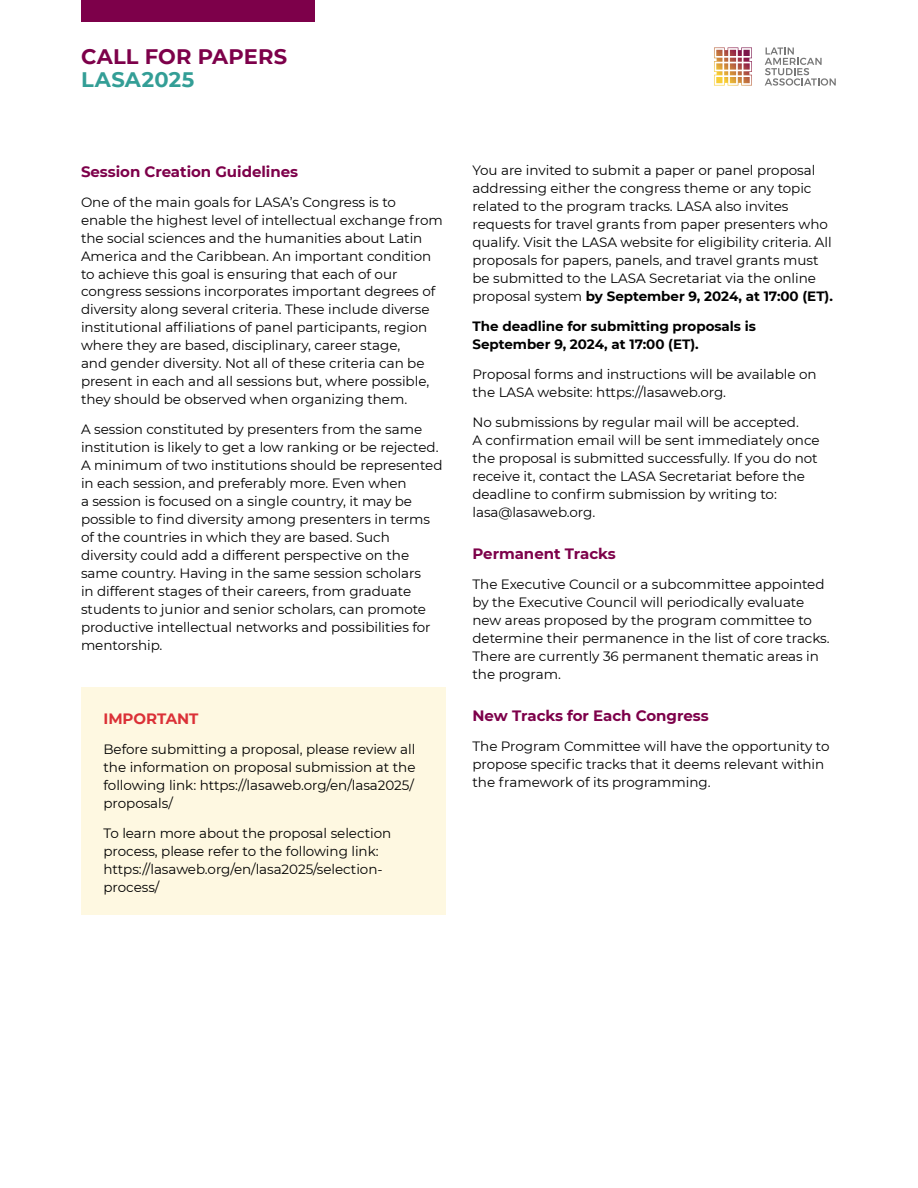
<style>
.page{position:relative;width:918px;height:1188px;background:#fff}
.page>*{position:absolute;margin:0;border:0;box-sizing:border-box;transform-origin:0 0}
.t1{font:700 21px "Montserrat";letter-spacing:.01em;color:#7d004a}
.t2{font:700 21px "Montserrat";letter-spacing:.03em;color:#339e96}
.t3{font:700 15px "Montserrat";letter-spacing:-.005em;color:#7d004a}
.t4{font:700 15px "Montserrat";letter-spacing:-.005em;color:#db3137}
.t5{font:13.5px/18px "Montserrat";letter-spacing:-.005em;color:#000}
.t6{font:700 13.5px/18px "Montserrat";letter-spacing:-.005em;color:#000}
.s1{font-weight:700}
</style>
<div class="page">
<svg style="left:765px;top:48px;width:71px;height:38px"></svg>
<svg style="left:714px;top:47px;width:38px;height:39px"></svg>
<div style="left:81px;top:0;width:234px;height:22px;background:#7d004a"></div>
<div style="left:81px;top:687px;width:365px;height:228px;background:#fef8e1"></div>
<h1 class="t1" style="left:81px;top:42px;width:208px">CALL FOR PAPERS</h1>
<h1 class="t2" style="left:81px;top:64px;width:115px">LASA2025</h1>
<p class="t3" style="left:81px;top:160px;width:219px">Session Creation Guidelines</p>
<p class="t5" style="left:81px;top:192px;width:363px">One of the main goals for LASA’s Congress is to enable the highest level of intellectual exchange from the social sciences and the humanities about Latin America and the Caribbean. An important condition to achieve this goal is ensuring that each of our congress sessions incorporates important degrees of diversity along several criteria. These include diverse institutional affiliations of panel participants, region where they are based, disciplinary, career stage,<br>and gender diversity. Not all of these criteria can be present in each and all sessions but, where possible, they should be observed when organizing them.</p>
<p class="t5" style="left:81px;top:420px;width:363px">A session constituted by presenters from the same institution is likely to get a low ranking or be rejected.<br>A minimum of two institutions should be represented in each session, and preferably more. Even when<br>a session is focused on a single country, it may be possible to find diversity among presenters in terms of the countries in which they are based. Such diversity could add a different perspective on the same country. Having in the same session scholars<br>in different stages of their careers, from graduate students to junior and senior scholars, can promote productive intellectual networks and possibilities for mentorship.</p>
<p class="t4" style="left:104px;top:708px;width:97px">IMPORTANT</p>
<p class="t5" style="left:104px;top:740px;width:313px;text-align:justify">Before submitting a proposal, please review all the information on proposal submission at the following link: https://lasaweb.org/en/lasa2025/ proposals/</p>
<p class="t5" style="left:104px;top:824px;width:289px">To learn more about the proposal selection process, please refer to the following link: https://lasaweb.org/en/lasa2025/selection&shy;process/</p>
<p class="t5" style="left:472px;top:161px;width:362px">You are invited to submit a paper or panel proposal addressing either the congress theme or any topic related to the program tracks. LASA also invites requests for travel grants from paper presenters who qualify. Visit the LASA website for eligibility criteria. All proposals for papers, panels, and travel grants must be submitted to the LASA Secretariat via the online proposal system <span class="s1">by September 9, 2024, at 17:00 (ET).</span></p>
<p class="t6" style="left:472px;top:316px;width:285px">The deadline for submitting proposals is<br>September 9, 2024, at 17:00 (ET).</p>
<p class="t5" style="left:472px;top:365px;width:346px">Proposal forms and instructions will be available on the LASA website: https://lasaweb.org.</p>
<p class="t5" style="left:472px;top:413px;width:349px">No submissions by regular mail will be accepted.<br>A confirmation email will be sent immediately once the proposal is submitted successfully. If you do not receive it, contact the LASA Secretariat before the deadline to confirm submission by writing to: lasa@lasaweb.org.</p>
<p class="t3" style="left:472px;top:543px;width:145px">Permanent Tracks</p>
<p class="t5" style="left:472px;top:575px;width:359px">The Executive Council or a subcommittee appointed by the Executive Council will periodically evaluate new areas proposed by the program committee to determine their permanence in the list of core tracks.<br>There are currently 36 permanent thematic areas in the program.</p>
<p class="t3" style="left:472px;top:705px;width:238px">New Tracks for Each Congress</p>
<p class="t5" style="left:472px;top:737px;width:359px">The Program Committee will have the opportunity to propose specific tracks that it deems relevant within the framework of its programming.</p>
</div>
